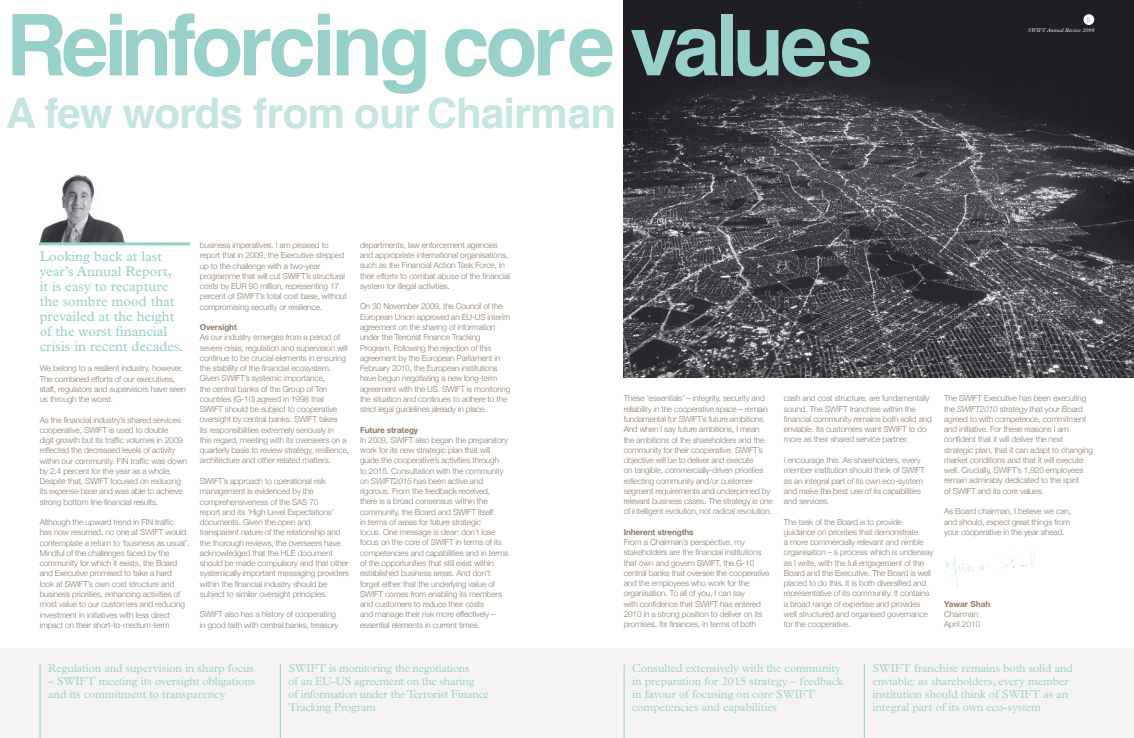
<style>
.page{position:relative;width:1134px;height:738px;background:#fff}
.page>*{position:absolute;margin:0;border:0;box-sizing:border-box;transform-origin:0 0}
.t1{font:700 85px "Helvetica";letter-spacing:-.055em;color:#97d1c9}
.t2{font:700 42px "Helvetica";letter-spacing:-.02em;color:#c5e5e0}
.t3{font:14px/15px "Plantin";color:#97d1c9}
.t4{font:300 11.4px/13px "Plantin";color:#97d1c9}
.t5{font:300 8.2px/10.2px "Helvetica Neue";letter-spacing:-.015em;color:#8d7c6d}
.t6{font:700 8.2px "Helvetica Neue";letter-spacing:-.015em;color:#8d7c6d}
.t7{font:300 6.2px "Helvetica Neue";color:#8d7c6d}
.t8{font:italic 300 5.5px "Plantin";color:#fff}
.s1{font-style:italic}
</style>
<div class="page">
<img style="left:40px;top:175px;width:85px;height:67px">
<img style="left:624px;top:0;width:510px;height:377px">
<div style="left:0;top:647px;width:1134px;height:90px;background:#f6f4f3"></div>
<hr style="left:40px;top:663px;width:1px;height:74px;background:#97d1c9">
<hr style="left:624px;top:663px;width:1px;height:74px;background:#97d1c9">
<hr style="left:864px;top:663px;width:1px;height:74px;background:#97d1c9">
<hr style="left:280px;top:663px;width:1px;height:74px;background:#97d1c9">
<div style="left:1083px;top:14px;width:11px;height:11px;background:#fff;border-radius:50%"></div>
<svg style="left:998px;top:549px;width:40px;height:20px"></svg>
<svg style="left:945px;top:557px;width:45px;height:32px"></svg>
<hr style="left:40px;top:242px;width:150px;height:3px;background:#97d1c9">
<h1 class="t1" style="left:6px;top:-23px;width:869px">Reinforcing core values</h1>
<h2 class="t2" style="left:6px;top:79px;width:612px">A few words from our Chairman</h2>
<p class="t7" style="left:1087px;top:16px;width:5px">5</p>
<p class="t8" style="left:1028px;top:27px;width:68px">SWIFT Annual Review 2009</p>
<h3 class="t3" style="left:40px;top:248px;width:145px">Looking back at last year’s Annual Report, it is easy to recapture the sombre mood that prevailed at the height of the worst financial crisis in recent decades.</h3>
<p class="t5" style="left:40px;top:363px;width:148px">We belong to a resilient industry, however.<br>The combined efforts of our executives, staff, regulators and supervisors have seen us through the worst.</p>
<p class="t5" style="left:40px;top:414px;width:149px">As the financial industry’s shared services cooperative, SWIFT is used to double<br>digit growth but its traffic volumes in 2009 reflected the decreased levels of activity within our community. FIN traffic was down by 2.4 percent for the year as a whole.<br>Despite that, SWIFT focused on reducing its expense base and was able to achieve strong bottom line financial results.</p>
<p class="t5" style="left:40px;top:516px;width:151px">Although the upward trend in FIN traffic<br>has now resumed, no one at SWIFT would contemplate a return to ‘business as usual’.<br>Mindful of the challenges faced by the community for which it exists, the Board and Executive promised to take a hard<br>look at SWIFT’s own cost structure and business priorities, enhancing activities of most value to our customers and reducing investment in initiatives with less direct impact on their short-to-medium-term</p>
<p class="t5" style="left:200px;top:239px;width:149px">business imperatives. I am pleased to report that in 2009, the Executive stepped up to the challenge with a two-year programme that will cut SWIFT’s structural costs by EUR 90 million, representing 17 percent of SWIFT’s total cost base, without compromising security or resilience.</p>
<p class="t6" style="left:200px;top:322px;width:39px">Oversight</p>
<p class="t5" style="left:200px;top:332px;width:151px">As our industry emerges from a period of severe crisis, regulation and supervision will continue to be crucial elements in ensuring the stability of the financial ecosystem.<br>Given SWIFT’s systemic importance,<br>the central banks of the Group of Ten countries (G-10) agreed in 1998 that SWIFT should be subject to cooperative oversight by central banks. SWIFT takes<br>its responsibilities extremely seriously in<br>this regard, meeting with its overseers on a quarterly basis to review strategy, resilience, architecture and other related matters.</p>
<p class="t5" style="left:200px;top:475px;width:151px">SWIFT’s approach to operational risk management is evidenced by the comprehensiveness of the SAS 70<br>report and its ‘High Level Expectations’ documents. Given the open and transparent nature of the relationship and the thorough reviews, the overseers have acknowledged that the HLE document should be made compulsory and that other systemically important messaging providers within the financial industry should be subject to similar oversight principles.</p>
<p class="t5" style="left:200px;top:608px;width:140px">SWIFT also has a history of cooperating in good faith with central banks, treasury</p>
<p class="t5" style="left:360px;top:239px;width:152px">departments, law enforcement agencies and appropriate international organisations, such as the Financial Action Task Force, in their efforts to combat abuse of the financial system for illegal activities.</p>
<p class="t5" style="left:360px;top:301px;width:152px">On 30 November 2009, the Council of the European Union approved an EU-US interim agreement on the sharing of information under the Terrorist Finance Tracking Program. Following the rejection of this agreement by the European Parliament in February 2010, the European institutions have begun negotiating a new long-term agreement with the US. SWIFT is monitoring the situation and continues to adhere to the strict legal guidelines already in place.</p>
<p class="t6" style="left:360px;top:424px;width:60px">Future strategy</p>
<p class="t5" style="left:360px;top:434px;width:150px">In 2009, SWIFT also began the preparatory work for its new strategic plan that will guide the cooperative’s activities through<br>to 2015. Consultation with the community on <span class="s1">SWIFT2015</span> has been active and rigorous. From the feedback received, there is a broad consensus within the community, the Board and SWIFT itself<br>in terms of areas for future strategic<br>focus. One message is clear: don’t lose focus on the core of SWIFT in terms of its competencies and capabilities and in terms of the opportunities that still exist within established business areas. And don’t forget either that the underlying value of SWIFT comes from enabling its members and customers to reduce their costs<br>and manage their risk more effectively – essential elements in current times.</p>
<p class="t5" style="left:624px;top:393px;width:151px">These ‘essentials’ – integrity, security and reliability in the cooperative space – remain fundamental for SWIFT’s future ambitions.<br>And when I say future ambitions, I mean<br>the ambitions of the shareholders and the community for their cooperative. SWIFT’s objective will be to deliver and execute<br>on tangible, commercially-driven priorities reflecting community and/or customer segment requirements and underpinned by relevant business cases. The strategy is one of intelligent evolution, not radical revolution.</p>
<p class="t6" style="left:624px;top:526px;width:72px">Inherent strengths</p>
<p class="t5" style="left:624px;top:536px;width:147px">From a Chairman’s perspective, my stakeholders are the financial institutions that own and govern SWIFT, the G-10 central banks that oversee the cooperative and the employees who work for the organisation. To all of you, I can say<br>with confidence that SWIFT has entered 2010 in a strong position to deliver on its promises. Its finances, in terms of both</p>
<p class="t5" style="left:784px;top:393px;width:149px">cash and cost structure, are fundamentally sound. The SWIFT franchise within the financial community remains both solid and enviable. Its customers want SWIFT to do more as their shared service partner.</p>
<p class="t5" style="left:784px;top:454px;width:142px">I encourage this. As shareholders, every member institution should think of SWIFT as an integral part of its own eco-system and make the best use of its capabilities and services.</p>
<p class="t5" style="left:784px;top:516px;width:151px">The task of the Board is to provide guidance on priorities that demonstrate<br>a more commercially relevant and nimble organisation – a process which is underway as I write, with the full engagement of the Board and the Executive. The Board is well placed to do this. It is both diversified and representative of its community. It contains a broad range of expertise and provides well structured and organised governance for the cooperative.</p>
<p class="t5" style="left:944px;top:393px;width:150px">The SWIFT Executive has been executing the <span class="s1">SWIFT2010</span> strategy that your Board agreed to with competence, commitment and initiative. For these reasons I am confident that it will deliver the next strategic plan, that it can adapt to changing market conditions and that it will execute well. Crucially, SWIFT’s 1,920 employees remain admirably dedicated to the spirit<br>of SWIFT and its core values.</p>
<p class="t5" style="left:944px;top:505px;width:129px">As Board chairman, I believe we can, and should, expect great things from your cooperative in the year ahead.</p>
<p class="t6" style="left:944px;top:598px;width:48px">Yawar Shah</p>
<p class="t5" style="left:944px;top:608px;width:38px">Chairman<br>April 2010</p>
<h3 class="t4" style="left:48px;top:661px;width:207px">Regulation and supervision in sharp focus</h3>
<h3 class="t4" style="left:48px;top:674px;width:209px">– SWIFT meeting its oversight obligations and its commitment to transparency</h3>
<h3 class="t4" style="left:288px;top:661px;width:202px">SWIFT is monitoring the negotiations<br>of an EU-US agreement on the sharing<br>of information under the Terrorist Finance Tracking Program</h3>
<h3 class="t4" style="left:632px;top:661px;width:212px">Consulted extensively with the community in preparation for 2015 strategy – feedback in favour of focusing on core SWIFT competencies and capabilities</h3>
<h3 class="t4" style="left:872px;top:661px;width:202px">SWIFT franchise remains both solid and enviable: as shareholders, every member institution should think of SWIFT as an integral part of its own eco-system</h3>
</div>
